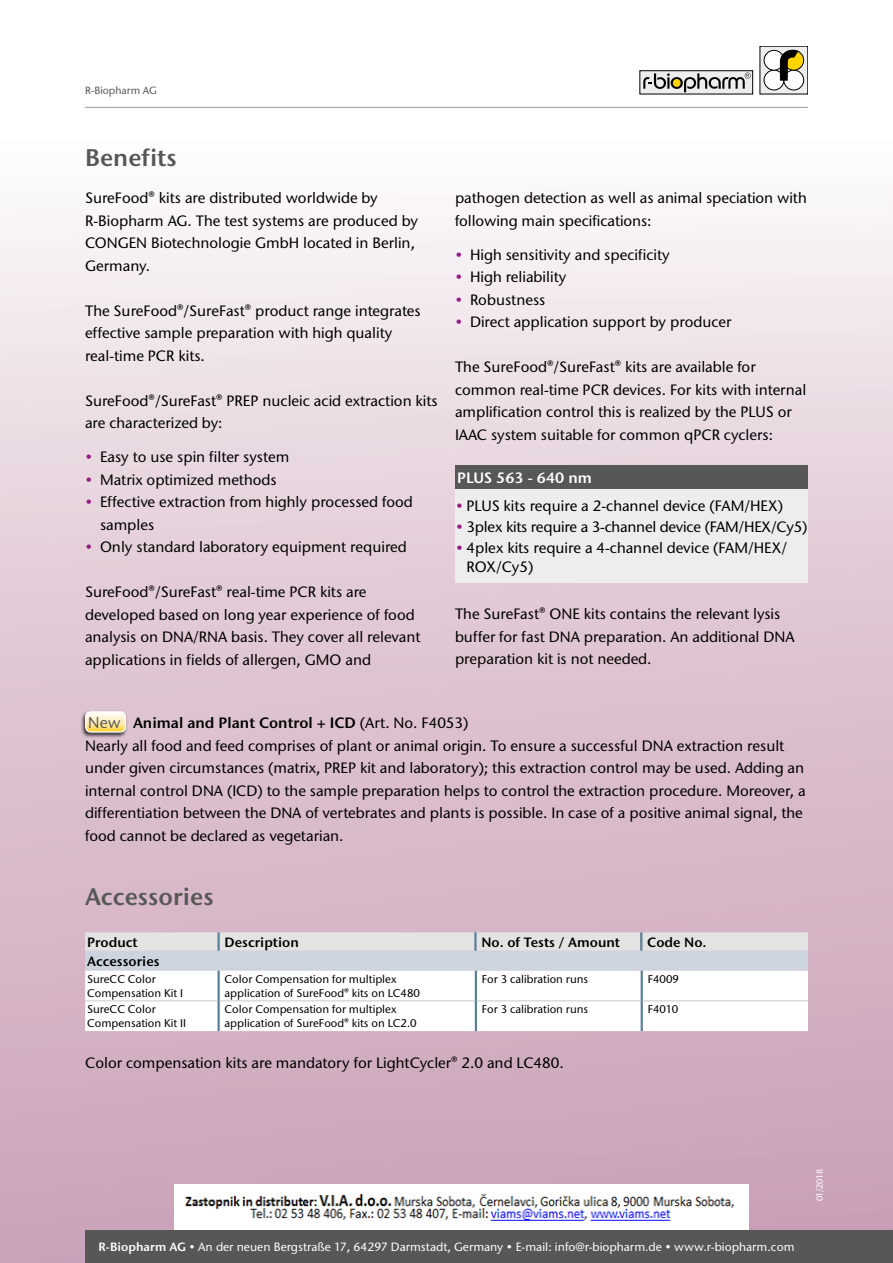
<style>
.page{position:relative;width:893px;height:1263px;background:#fff}
.page>*{position:absolute;margin:0;border:0;box-sizing:border-box;transform-origin:0 0}
.t1{font:600 24px "Stone Sans ITC Std";color:#575756}
.t2{font:500 15.75px "Stone Sans ITC Std";color:#575756}
.t3{font:500 15px/22.5px "Stone Sans ITC Std";color:#000}
.t4{font:600 15px "Stone Sans ITC Std";color:#fff}
.t5{font:600 13.5px "Stone Sans ITC Std";color:#000}
.t6{font:500 12px "Stone Sans ITC Std";color:#fff}
.t7{font:500 11.25px/13.5px "Stone Sans ITC Std";color:#000}
.t8{font:500 10.5px "Stone Sans ITC Std";color:#575756}
.t9{font:500 9px "Stone Sans ITC Std";letter-spacing:-.035em;color:#fff}
.s1{color:#951b81}
.s2{font-weight:600}
</style>
<div class="page">
<div style="left:0;top:0;width:893px;height:1263px;background:linear-gradient(to bottom,#fff,#c79ab2)"></div>
<svg style="left:892px;top:322px;width:1px;height:908px"></svg>
<hr style="left:892px;top:140px;width:1px;height:139px;background:#fff">
<div style="left:85px;top:1230px;width:808px;height:33px;background:#575756"></div>
<svg style="left:762px;top:48px;width:44px;height:44px"></svg>
<div style="left:764px;top:70px;width:20px;height:20px;background:#fff;border-radius:50%"></div>
<div style="left:764px;top:70px;width:20px;height:20px;border:1px solid #000;border-radius:50%"></div>
<div style="left:764px;top:50px;width:20px;height:20px;background:#fff;border-radius:50%"></div>
<div style="left:764px;top:50px;width:20px;height:20px;border:1px solid #000;border-radius:50%"></div>
<div style="left:784px;top:70px;width:20px;height:20px;background:#fff;border-radius:50%"></div>
<div style="left:784px;top:70px;width:20px;height:20px;border:1px solid #000;border-radius:50%"></div>
<svg style="left:784px;top:50px;width:20px;height:20px"></svg>
<div style="left:784px;top:50px;width:20px;height:20px;border:1px solid #000;border-radius:50%"></div>
<svg style="left:780px;top:50px;width:18px;height:31px"></svg>
<svg style="left:643px;top:73px;width:108px;height:19px"></svg>
<hr style="left:85px;top:107px;width:723px;height:1px;background:#9d9d9c">
<svg style="left:892px;top:209px;width:1px;height:35px"></svg>
<div style="left:455px;top:466px;width:353px;height:23px;background:#575756"></div>
<div style="left:455px;top:489px;width:353px;height:94px;background:#ededed"></div>
<svg style="left:85px;top:932px;width:723px;height:99px"></svg>
<div style="left:80px;top:710px;width:48px;height:28px;background:#000;opacity:.75"></div>
<svg style="left:87px;top:713px;width:37px;height:18px"></svg>
<div style="left:85px;top:711px;width:41px;height:22px;border:1px solid #fff;border-radius:5px"></div>
<img style="left:175px;top:1184px;width:573px;height:45px">
<p class="t8" style="left:85px;top:84px;width:73px">R-Biopharm AG</p>
<h1 class="t1" style="left:85px;top:143px;width:93px">Benefits</h1>
<p class="t3" style="left:85px;top:187px;width:334px">SureFood® kits are distributed worldwide by R-Biopharm AG. The test systems are produced by CONGEN Biotechnologie GmbH located in Berlin, Germany.</p>
<p class="t3" style="left:85px;top:299px;width:337px">The SureFood®/SureFast® product range integrates effective sample preparation with high quality real-time PCR kits.</p>
<p class="t3" style="left:85px;top:389px;width:354px">SureFood®/SureFast® PREP nucleic acid extraction kits are characterized by:</p>
<p class="t3" style="left:85px;top:446px;width:206px"><span class="s1">•</span> Easy to use spin filter system</p>
<p class="t3" style="left:85px;top:468px;width:193px"><span class="s1">•</span> Matrix optimized methods</p>
<p class="t3" style="left:100px;top:491px;width:314px;text-indent:-15px"><span class="s1">•</span> Effective extraction from highly processed food samples</p>
<p class="t3" style="left:85px;top:536px;width:323px"><span class="s1">•</span> Only standard laboratory equipment required</p>
<p class="t3" style="left:85px;top:581px;width:337px">SureFood®/SureFast® real-time PCR kits are developed based on long year experience of food analysis on DNA/RNA basis. They cover all relevant applications in fields of allergen, GMO and</p>
<p class="t3" style="left:455px;top:187px;width:353px">pathogen detection as well as animal speciation with following main specifications:</p>
<p class="t3" style="left:455px;top:243px;width:216px"><span class="s1">•</span> High sensitivity and specificity</p>
<p class="t3" style="left:455px;top:266px;width:113px"><span class="s1">•</span> High reliability</p>
<p class="t3" style="left:455px;top:288px;width:92px"><span class="s1">•</span> Robustness</p>
<p class="t3" style="left:455px;top:311px;width:278px"><span class="s1">•</span> Direct application support by producer</p>
<p class="t3" style="left:455px;top:356px;width:353px">The SureFood®/SureFast® kits are available for common real-time PCR devices. For kits with internal amplification control this is realized by the PLUS or IAAC system suitable for common qPCR cyclers:</p>
<p class="t4" style="left:457px;top:468px;width:136px">PLUS 563 - 640 nm</p>
<p class="t3" style="left:456px;top:494px;width:328px"><span class="s1">•</span> PLUS kits require a 2-channel device (FAM/HEX)</p>
<p class="t3" style="left:456px;top:515px;width:353px"><span class="s1">•</span> 3plex kits require a 3-channel device (FAM/HEX/Cy5)</p>
<p class="t3" style="left:466px;top:537px;width:322px;line-height:19.5px;text-indent:-10px"><span class="s1">•</span> 4plex kits require a 4-channel device (FAM/HEX/<br>ROX/Cy5)</p>
<p class="t3" style="left:455px;top:603px;width:341px">The SureFast® ONE kits contains the relevant lysis buffer for fast DNA preparation. An additional DNA preparation kit is not needed.</p>
<p class="t2" style="left:88px;top:712px;width:34px">New</p>
<p class="t3" style="left:85px;top:712px;width:722px;text-indent:48px"><span class="s2">Animal and Plant Control + ICD</span> (Art. No. F4053)<br>Nearly all food and feed comprises of plant or animal origin. To ensure a successful DNA extraction result under given circumstances (matrix, PREP kit and laboratory); this extraction control may be used. Adding an internal control DNA (ICD) to the sample preparation helps to control the extraction procedure. Moreover, a differentiation between the DNA of vertebrates and plants is possible. In case of a positive animal signal, the food cannot be declared as vegetarian.</p>
<h1 class="t1" style="left:85px;top:882px;width:130px">Accessories</h1>
<p class="t5" style="left:87px;top:933px;width:52px">Product</p>
<p class="t5" style="left:225px;top:933px;width:76px">Description</p>
<p class="t5" style="left:481px;top:933px;width:140px">No. of Tests / Amount</p>
<p class="t5" style="left:647px;top:933px;width:61px">Code No.</p>
<p class="t5" style="left:87px;top:952px;width:74px">Accessories</p>
<p class="t7" style="left:87px;top:972px;width:97px">SureCC Color<br>Compensation Kit I</p>
<p class="t7" style="left:225px;top:972px;width:197px">Color Compensation for multiplex application of SureFood® kits on LC480</p>
<p class="t7" style="left:482px;top:972px;width:108px">For 3 calibration runs</p>
<p class="t7" style="left:648px;top:972px;width:33px">F4009</p>
<p class="t7" style="left:87px;top:1002px;width:100px">SureCC Color<br>Compensation Kit II</p>
<p class="t7" style="left:225px;top:1002px;width:194px">Color Compensation for multiplex application of SureFood® kits on LC2.0</p>
<p class="t7" style="left:482px;top:1002px;width:108px">For 3 calibration runs</p>
<p class="t7" style="left:648px;top:1002px;width:32px">F4010</p>
<p class="t3" style="left:85px;top:1051px;width:480px">Color compensation kits are mandatory for LightCycler<span class="s2">®</span> 2.0 and LC480.</p>
<p class="t6" style="left:98px;top:1239px;width:697px"><span class="s2">R-Biopharm AG</span> • An der neuen Bergstraße 17<span class="s2">,</span> 64297 Darmstadt, Germany • E-mail: info@r-biopharm.de • www.r-biopharm.com</p>
<p class="t9" style="left:814px;top:1201px;width:34px;rotate:-90deg">01/2018</p>
</div>
